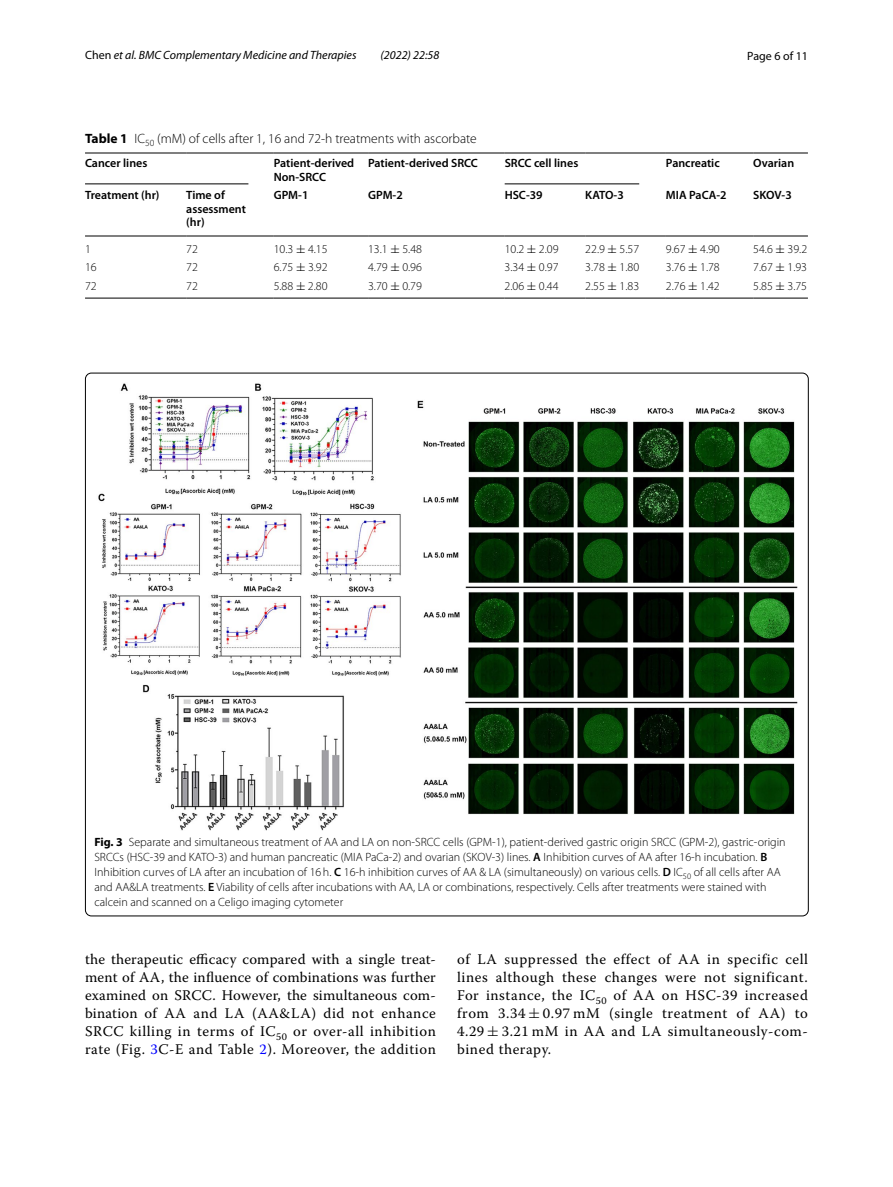
<style>
.page{position:relative;width:893px;height:1187px;background:#fff}
.page>*{position:absolute;margin:0;border:0;box-sizing:border-box;transform-origin:0 0}
.t1{font:14.7px/18px "Warnock Pro";letter-spacing:.04em;color:#000;text-align:justify}
.t2{font:300 13.5px "Myriad Pro";color:#000}
.t3{font:300 12px/15px "Myriad Pro";color:#000}
.t4{font:600 12px/13.5px "Myriad Pro";color:#000}
.t5{font:italic 12px "Myriad Pro";color:#000}
.t6{font:12px "Myriad Pro";color:#000}
.s1{font-style:normal}
.s2{font-weight:700}
.s3{font-family:"MTSY";font-weight:400}
.s4{font-weight:600}
.s5{color:#00f}
.s6{font-family:"MTSY"}
</style>
<div class="page">
<hr style="left:85px;top:153px;width:101px;height:1px;background:#000">
<hr style="left:186px;top:153px;width:88px;height:1px;background:#000">
<hr style="left:274px;top:153px;width:94px;height:1px;background:#000">
<hr style="left:368px;top:153px;width:137px;height:1px;background:#000">
<hr style="left:505px;top:153px;width:80px;height:1px;background:#000">
<hr style="left:585px;top:153px;width:81px;height:1px;background:#000">
<hr style="left:666px;top:153px;width:87px;height:1px;background:#000">
<hr style="left:753px;top:153px;width:55px;height:1px;background:#000">
<hr style="left:85px;top:236px;width:101px;height:1px;background:#000">
<hr style="left:186px;top:236px;width:88px;height:1px;background:#000">
<hr style="left:274px;top:236px;width:94px;height:1px;background:#000">
<hr style="left:368px;top:236px;width:137px;height:1px;background:#000">
<hr style="left:505px;top:236px;width:80px;height:1px;background:#000">
<hr style="left:585px;top:236px;width:81px;height:1px;background:#000">
<hr style="left:666px;top:236px;width:87px;height:1px;background:#000">
<hr style="left:753px;top:236px;width:55px;height:1px;background:#000">
<hr style="left:85px;top:298px;width:101px;height:1px;background:#000">
<hr style="left:186px;top:298px;width:88px;height:1px;background:#000">
<hr style="left:274px;top:298px;width:94px;height:1px;background:#000">
<hr style="left:368px;top:298px;width:137px;height:1px;background:#000">
<hr style="left:505px;top:298px;width:80px;height:1px;background:#000">
<hr style="left:585px;top:298px;width:81px;height:1px;background:#000">
<hr style="left:666px;top:298px;width:87px;height:1px;background:#000">
<hr style="left:753px;top:298px;width:55px;height:1px;background:#000">
<hr style="left:85px;top:184px;width:163px;height:1px;background:#000">
<hr style="left:505px;top:184px;width:134px;height:1px;background:#000">
<img style="left:98px;top:383px;width:699px;height:447px">
<p class="t5" style="left:85px;top:48px;width:273px"><span class="s1">Chen</span> et al. BMC Complementary Medicine and Therapies</p>
<p class="t5" style="left:381px;top:48px;width:60px">(2022) 22:58</p>
<p class="t6" style="left:747px;top:48px;width:62px">Page 6 of 11</p>
<p class="t2" style="left:85px;top:131px;width:393px"><span class="s2">Table 1</span> IC<sub>50</sub> (mM) of cells after 1, 16 and 72-h treatments with ascorbate</p>
<p class="t4" style="left:85px;top:156px;width:64px">Cancer lines</p>
<p class="t4" style="left:274px;top:156px;width:82px">Patient-derived<br>Non-SRCC</p>
<p class="t4" style="left:368px;top:156px;width:111px">Patient-derived SRCC</p>
<p class="t4" style="left:505px;top:156px;width:75px">SRCC cell lines</p>
<p class="t4" style="left:666px;top:156px;width:55px">Pancreatic</p>
<p class="t4" style="left:753px;top:156px;width:43px">Ovarian</p>
<p class="t4" style="left:85px;top:188px;width:76px">Treatment (hr)</p>
<p class="t4" style="left:186px;top:188px;width:61px">Time of assessment (hr)</p>
<p class="t4" style="left:274px;top:188px;width:36px">GPM-1</p>
<p class="t4" style="left:368px;top:188px;width:36px">GPM-2</p>
<p class="t4" style="left:505px;top:188px;width:39px">HSC-39</p>
<p class="t4" style="left:585px;top:188px;width:40px">KATO-3</p>
<p class="t4" style="left:666px;top:188px;width:62px">MIA PaCA-2</p>
<p class="t4" style="left:753px;top:188px;width:40px">SKOV-3</p>
<p class="t3" style="left:85px;top:242px;width:7px">1</p>
<p class="t3" style="left:186px;top:242px;width:13px">72</p>
<p class="t3" style="left:274px;top:242px;width:55px">10.3 <span class="s3">±</span> 4.15</p>
<p class="t3" style="left:368px;top:242px;width:55px">13.1 <span class="s3">±</span> 5.48</p>
<p class="t3" style="left:505px;top:242px;width:55px">10.2 <span class="s3">±</span> 2.09</p>
<p class="t3" style="left:585px;top:242px;width:55px">22.9 <span class="s3">±</span> 5.57</p>
<p class="t3" style="left:666px;top:242px;width:55px">9.67 <span class="s3">±</span> 4.90</p>
<p class="t3" style="left:753px;top:242px;width:55px">54.6 <span class="s3">±</span> 39.2</p>
<p class="t3" style="left:85px;top:260px;width:13px">16</p>
<p class="t3" style="left:186px;top:260px;width:13px">72</p>
<p class="t3" style="left:274px;top:260px;width:55px">6.75 <span class="s3">±</span> 3.92</p>
<p class="t3" style="left:368px;top:260px;width:55px">4.79 <span class="s3">±</span> 0.96</p>
<p class="t3" style="left:505px;top:260px;width:55px">3.34 <span class="s3">±</span> 0.97</p>
<p class="t3" style="left:585px;top:260px;width:55px">3.78 <span class="s3">±</span> 1.80</p>
<p class="t3" style="left:666px;top:260px;width:55px">3.76 <span class="s3">±</span> 1.78</p>
<p class="t3" style="left:753px;top:260px;width:55px">7.67 <span class="s3">±</span> 1.93</p>
<p class="t3" style="left:85px;top:278px;width:13px">72</p>
<p class="t3" style="left:186px;top:278px;width:13px">72</p>
<p class="t3" style="left:274px;top:278px;width:55px">5.88 <span class="s3">±</span> 2.80</p>
<p class="t3" style="left:368px;top:278px;width:55px">3.70 <span class="s3">±</span> 0.79</p>
<p class="t3" style="left:505px;top:278px;width:55px">2.06 <span class="s3">±</span> 0.44</p>
<p class="t3" style="left:585px;top:278px;width:55px">2.55 <span class="s3">±</span> 1.83</p>
<p class="t3" style="left:666px;top:278px;width:55px">2.76 <span class="s3">±</span> 1.42</p>
<p class="t3" style="left:753px;top:278px;width:55px">5.85 <span class="s3">±</span> 3.75</p>
<p class="t3" style="left:94px;top:834px;width:693px"><span class="s2">Fig. 3</span> Separate and simultaneous treatment of AA and LA on non-SRCC cells (GPM-1), patient-derived gastric origin SRCC (GPM-2), gastric-origin SRCCs (HSC-39 and KATO-3) and human pancreatic (MIA PaCa-2) and ovarian (SKOV-3) lines. <span class="s4">A</span> Inhibition curves of AA after 16-h incubation. <span class="s4">B </span>Inhibition curves of LA after an incubation of 16h. <span class="s4">C</span> 16-h inhibition curves of AA &amp; LA (simultaneously) on various cells. <span class="s4">D</span> IC<sub>50</sub> of all cells after AA and AA&amp;LA treatments. <span class="s4">E</span> Viability of cells after incubations with AA, LA or combinations, respectively. Cells after treatments were stained with calcein and scanned on a Celigo imaging cytometer</p>
<p class="t1" style="left:85px;top:950px;width:352px">the therapeutic efficacy compared with a single treat&shy;ment of AA, the influence of combinations was further examined on SRCC. However, the simultaneous com&shy;bination of AA and LA (AA&amp;LA) did not enhance SRCC killing in terms of IC<sub>50</sub> or over-all inhibition rate (Fig. <span class="s5">3</span>C-E and Table <span class="s5">2</span>). Moreover, the addition</p>
<p class="t1" style="left:457px;top:950px;width:352px">of LA suppressed the effect of AA in specific cell lines although these changes were not significant.<br>For instance, the IC<sub>50</sub> of AA on HSC-39 increased from 3.34 <span class="s6">±</span> 0.97 mM (single treatment of AA) to 4.29 <span class="s6">±</span> 3.21 mM in AA and LA simultaneously-com&shy;bined therapy.</p>
</div>
